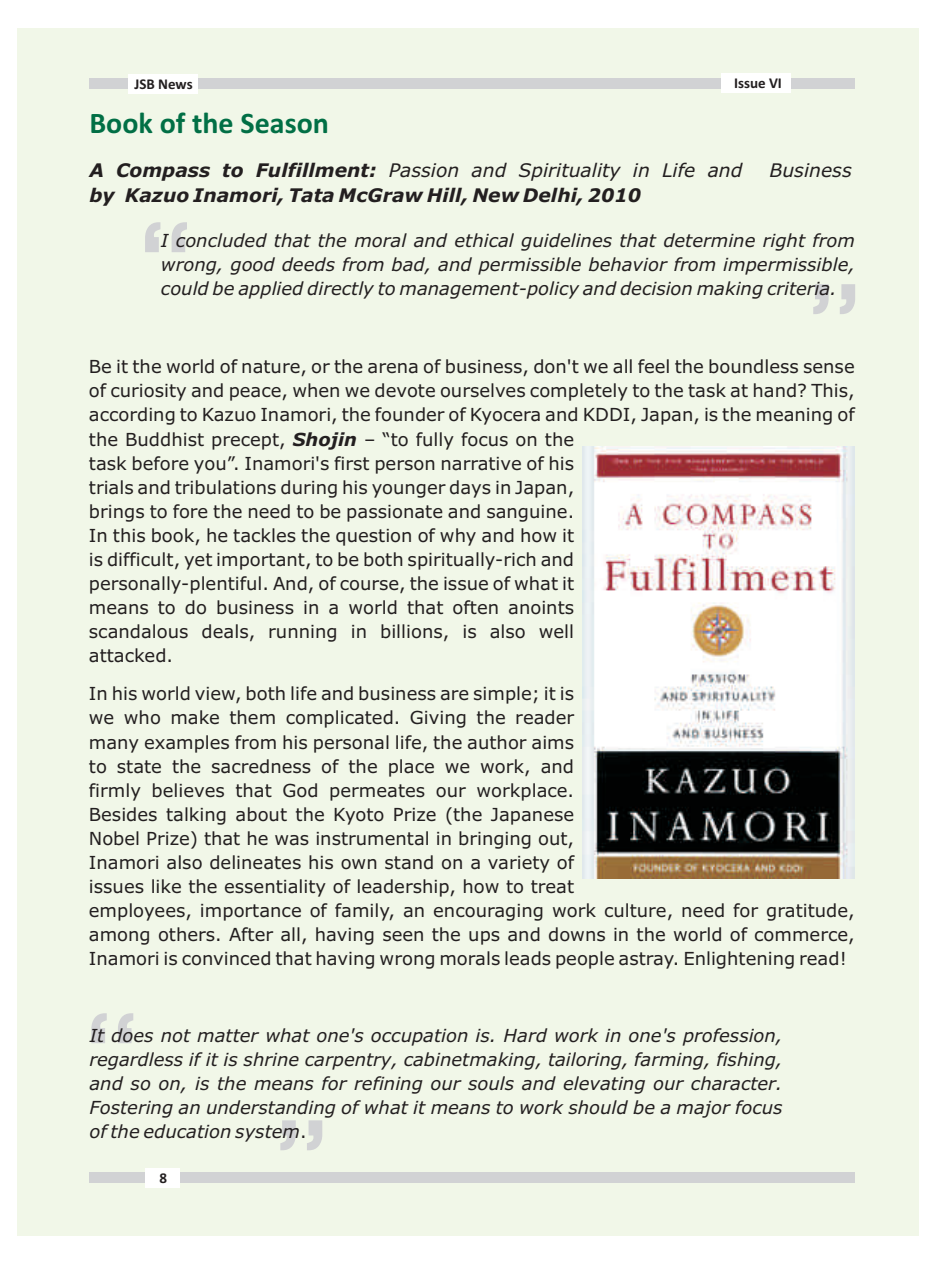
<style>
.page{position:relative;width:936px;height:1263px;background:#fff}
.page>*{position:absolute;margin:0;border:0;box-sizing:border-box;transform-origin:0 0}
.t1{font:700 30px "Calibri";color:#016f45}
.t2{font:italic 18.75px "Verdana";color:#231f20}
.t3{font:italic 700 18.75px "Verdana";color:#231f20}
.t4{font:18px/24px "Verdana";color:#231f20}
.t5{font:italic 18px/24px "Verdana";color:#231f20;text-align:justify}
.t6{font:700 15px "Calibri";color:#231f20}
.s1{font-weight:700}
.s2{font-weight:700;font-style:italic}
.s3{font-style:normal}
</style>
<div class="page">
<div style="left:17px;top:28px;width:901px;height:1207px;background:#f1f7e8"></div>
<div style="left:89px;top:78px;width:766px;height:11px;background:#d1d2d4"></div>
<div style="left:89px;top:1172px;width:766px;height:11px;background:#d1d2d4"></div>
<div style="left:145px;top:1168px;width:35px;height:19px;background:#fff"></div>
<div style="left:128px;top:74px;width:70px;height:19px;background:#fff"></div>
<div style="left:721px;top:73px;width:69px;height:20px;background:#fff"></div>
<img style="left:582px;top:447px;width:272px;height:432px">
<svg style="left:145px;top:222px;width:42px;height:30px"></svg>
<svg style="left:813px;top:284px;width:42px;height:30px"></svg>
<svg style="left:91px;top:1013px;width:42px;height:30px"></svg>
<svg style="left:280px;top:1120px;width:42px;height:30px"></svg>
<p class="t6" style="left:134px;top:78px;width:60px">JSB News</p>
<p class="t6" style="left:734px;top:76px;width:49px">Issue VI</p>
<h1 class="t1" style="left:89px;top:110px;width:241px">Book of the Season</h1>
<p class="t2" style="left:89px;top:163px;width:654px"><span class="s1">A Compass to Fulfillment:</span> Passion and Spirituality in Life and</p>
<p class="t2" style="left:769px;top:163px;width:84px">Business</p>
<p class="t3" style="left:89px;top:188px;width:553px">by Kazuo Inamori, Tata McGraw Hill, New Delhi, 2010</p>
<p class="t5" style="left:161px;top:230px;width:695px">I concluded that the moral and ethical guidelines that determine right from wrong, good deeds from bad, and permissible behavior from impermissible, could be applied directly to management-policy and decision making criteria.</p>
<p class="t4" style="left:89px;top:356px;width:767px">Be it the world of nature, or the arena of business, don't we all feel the boundless sense of curiosity and peace, when we devote ourselves completely to the task at hand? This, according to Kazuo Inamori, the founder of Kyocera and KDDI, Japan, is the meaning of the Buddhist precept, <span class="s2">Shojin</span> – “to fully focus on the<br>task before you”. Inamori's first person narrative of his<br>trials and tribulations during his younger days in Japan,<br>brings to fore the need to be passionate and sanguine.<br>In this book, he tackles the question of why and how it<br>is difficult, yet important, to be both spiritually-rich and<br>personally-plentiful. And, of course, the issue of what it<br>means to do business in a world that often anoints<br>scandalous deals, running in billions, is also well<br>attacked.</p>
<p class="t4" style="left:89px;top:683px;width:767px">In his world view, both life and business are simple; it is<br>we who make them complicated. Giving the reader<br>many examples from his personal life, the author aims<br>to state the sacredness of the place we work, and<br>firmly believes that God permeates our workplace.<br>Besides talking about the Kyoto Prize (the Japanese<br>Nobel Prize) that he was instrumental in bringing out,<br>Inamori also delineates his own stand on a variety of<br>issues like the essentiality of leadership, how to treat<br>employees, importance of family, an encouraging work culture, need for gratitude, among others. After all, having seen the ups and downs in the world of commerce, Inamori is convinced that having wrong morals leads people astray. Enlightening read!</p>
<p class="t5" style="left:89px;top:1025px;width:694px">It does not matter what one's occupation is. Hard work in one's profession, regardless if it is shrine carpentry, cabinetmaking, tailoring, farming, fishing, and so on, is the means for refining our souls and elevating our character.<br>Fostering an understanding of what it means to work should be a major focus of the education system<span class="s3">.</span></p>
<p class="t6" style="left:159px;top:1171px;width:9px">8</p>
</div>
